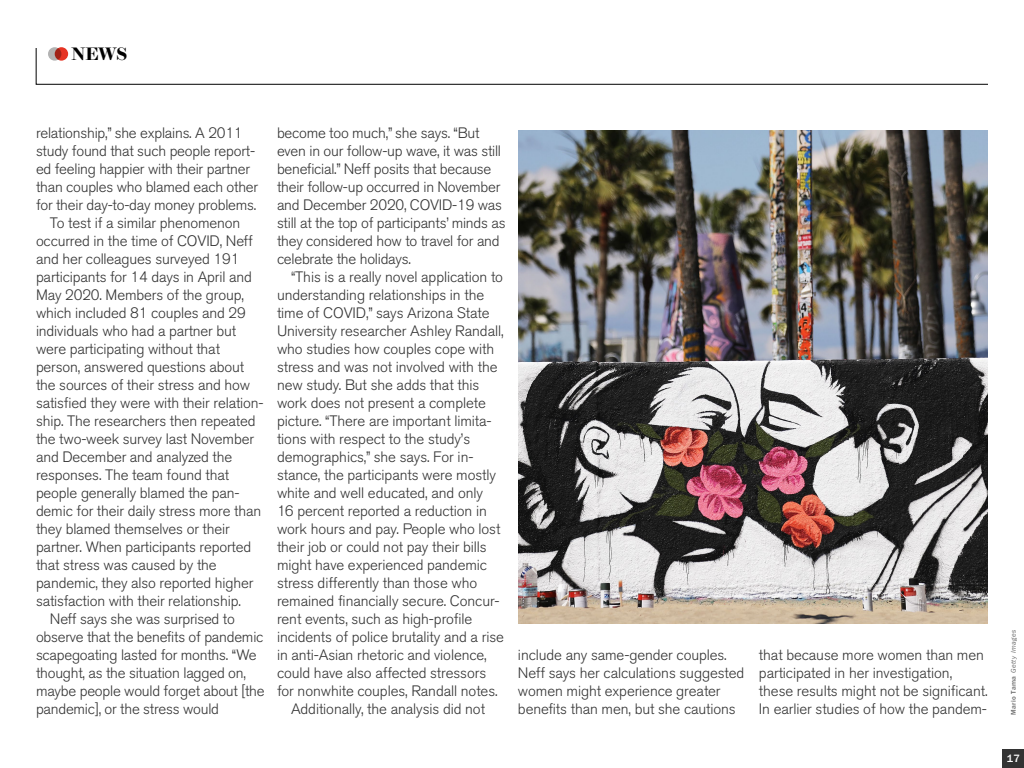
<style>
.page{position:relative;width:1024px;height:768px;background:#fff}
.page>*{position:absolute;margin:0;border:0;box-sizing:border-box;transform-origin:0 0}
.t1{font:600 18px "Brunel Deck";color:#000}
.t2{font:300 15px/18px "Akzidenz Grotesk BQ";letter-spacing:-.01em;color:#333}
.t3{font:500 11px "ITC Franklin Gothic Std";color:#fff}
.t4{font:italic 7px "ITC Franklin Gothic Std";letter-spacing:.055em;color:#666}
.s1{font-weight:500;font-style:normal}
</style>
<div class="page">
<svg style="left:36px;top:48px;width:952px;height:37px"></svg>
<div style="left:48px;top:47px;width:13px;height:14px;background:#b3b3b3;border-radius:50%"></div>
<svg style="left:55px;top:47px;width:13px;height:14px"></svg>
<img style="left:518px;top:130px;width:470px;height:494px">
<div style="left:1003px;top:749px;width:21px;height:19px;background:#333"></div>
<p class="t1" style="left:71px;top:44px;width:58px">NEWS</p>
<p class="t2" style="left:36px;top:124px;width:208px">relationship,” she explains. A 2011</p>
<p class="t2" style="left:36px;top:142px;width:221px">study found that such people report-</p>
<p class="t2" style="left:36px;top:160px;width:216px">ed feeling happier with their partner</p>
<p class="t2" style="left:36px;top:178px;width:224px">than couples who blamed each other</p>
<p class="t2" style="left:36px;top:196px;width:222px">for their day-to-day money problems.</p>
<p class="t2" style="left:50px;top:214px;width:192px">To test if a similar phenomenon</p>
<p class="t2" style="left:36px;top:232px;width:218px">occurred in the time of COVID, Neff</p>
<p class="t2" style="left:36px;top:250px;width:205px">and her colleagues surveyed 191</p>
<p class="t2" style="left:36px;top:268px;width:217px">participants for 14 days in April and</p>
<p class="t2" style="left:36px;top:286px;width:210px">May 2020. Members of the group,</p>
<p class="t2" style="left:36px;top:304px;width:211px">which included 81 couples and 29</p>
<p class="t2" style="left:36px;top:322px;width:202px">individuals who had a partner but</p>
<p class="t2" style="left:36px;top:340px;width:186px">were participating without that</p>
<p class="t2" style="left:36px;top:358px;width:210px">person, answered questions about</p>
<p class="t2" style="left:36px;top:376px;width:216px">the sources of their stress and how</p>
<p class="t2" style="left:36px;top:394px;width:229px">satisfied they were with their relation-</p>
<p class="t2" style="left:36px;top:412px;width:221px">ship. The researchers then repeated</p>
<p class="t2" style="left:36px;top:430px;width:220px">the two-week survey last November</p>
<p class="t2" style="left:36px;top:448px;width:198px">and December and analyzed the</p>
<p class="t2" style="left:36px;top:466px;width:195px">responses. The team found that</p>
<p class="t2" style="left:36px;top:484px;width:205px">people generally blamed the pan-</p>
<p class="t2" style="left:36px;top:502px;width:227px">demic for their daily stress more than</p>
<p class="t2" style="left:36px;top:520px;width:195px">they blamed themselves or their</p>
<p class="t2" style="left:36px;top:538px;width:217px">partner. When participants reported</p>
<p class="t2" style="left:36px;top:556px;width:182px">that stress was caused by the</p>
<p class="t2" style="left:36px;top:574px;width:219px">pandemic, they also reported higher</p>
<p class="t2" style="left:36px;top:592px;width:206px">satisfaction with their relationship.</p>
<p class="t2" style="left:50px;top:610px;width:186px">Neff says she was surprised to</p>
<p class="t2" style="left:36px;top:628px;width:229px">observe that the benefits of pandemic</p>
<p class="t2" style="left:36px;top:646px;width:222px">scapegoating lasted for months. “We</p>
<p class="t2" style="left:36px;top:664px;width:211px">thought, as the situation lagged on,</p>
<p class="t2" style="left:36px;top:682px;width:230px">maybe people would forget about [the</p>
<p class="t2" style="left:36px;top:700px;width:185px">pandemic], or the stress would</p>
<p class="t2" style="left:277px;top:124px;width:230px">become too much,” she says. “But even in our follow-up wave, it was still beneficial.” Neff posits that because their follow-up occurred in November and December 2020, COVID-19 was still at the top of participants’ minds as they considered how to travel for and celebrate the holidays.</p>
<p class="t2" style="left:291px;top:268px;width:214px">“This is a really novel application to</p>
<p class="t2" style="left:277px;top:286px;width:209px">understanding relationships in the</p>
<p class="t2" style="left:277px;top:304px;width:214px">time of COVID,” says Arizona State</p>
<p class="t2" style="left:277px;top:322px;width:228px">University researcher Ashley Randall,</p>
<p class="t2" style="left:277px;top:340px;width:219px">who studies how couples cope with</p>
<p class="t2" style="left:277px;top:358px;width:222px">stress and was not involved with the</p>
<p class="t2" style="left:277px;top:376px;width:204px">new study. But she adds that this</p>
<p class="t2" style="left:277px;top:394px;width:210px">work does not present a complete</p>
<p class="t2" style="left:277px;top:412px;width:216px">picture. “There are important limita-</p>
<p class="t2" style="left:277px;top:430px;width:195px">tions with respect to the study’s</p>
<p class="t2" style="left:277px;top:448px;width:198px">demographics,” she says. For in-</p>
<p class="t2" style="left:277px;top:466px;width:221px">stance, the participants were mostly</p>
<p class="t2" style="left:277px;top:484px;width:208px">white and well educated, and only</p>
<p class="t2" style="left:277px;top:502px;width:211px">16 percent reported a reduction in</p>
<p class="t2" style="left:277px;top:520px;width:225px">work hours and pay. People who lost</p>
<p class="t2" style="left:277px;top:538px;width:211px">their job or could not pay their bills</p>
<p class="t2" style="left:277px;top:556px;width:212px">might have experienced pandemic</p>
<p class="t2" style="left:277px;top:574px;width:202px">stress differently than those who</p>
<p class="t2" style="left:277px;top:592px;width:224px">remained financially secure. Concur-</p>
<p class="t2" style="left:277px;top:610px;width:197px">rent events, such as high-profile</p>
<p class="t2" style="left:277px;top:628px;width:228px">incidents of police brutality and a rise</p>
<p class="t2" style="left:277px;top:646px;width:211px">in anti-Asian rhetoric and violence,</p>
<p class="t2" style="left:277px;top:664px;width:211px">could have also affected stressors</p>
<p class="t2" style="left:277px;top:682px;width:222px">for nonwhite couples, Randall notes.</p>
<p class="t2" style="left:291px;top:700px;width:196px">Additionally, the analysis did not</p>
<p class="t2" style="left:518px;top:646px;width:228px">include any same-gender couples.<br>Neff says her calculations suggested women might experience greater benefits than men, but she cautions</p>
<p class="t2" style="left:759px;top:646px;width:230px">that because more women than men participated in her investigation, these results might not be significant.<br>In earlier studies of how the pandem-</p>
<p class="t4" style="left:1010px;top:715px;width:87px;rotate:-90deg"><span class="s1">Mario Tama</span> Getty Images</p>
<p class="t3" style="left:1007px;top:752px;width:14px">17</p>
</div>
